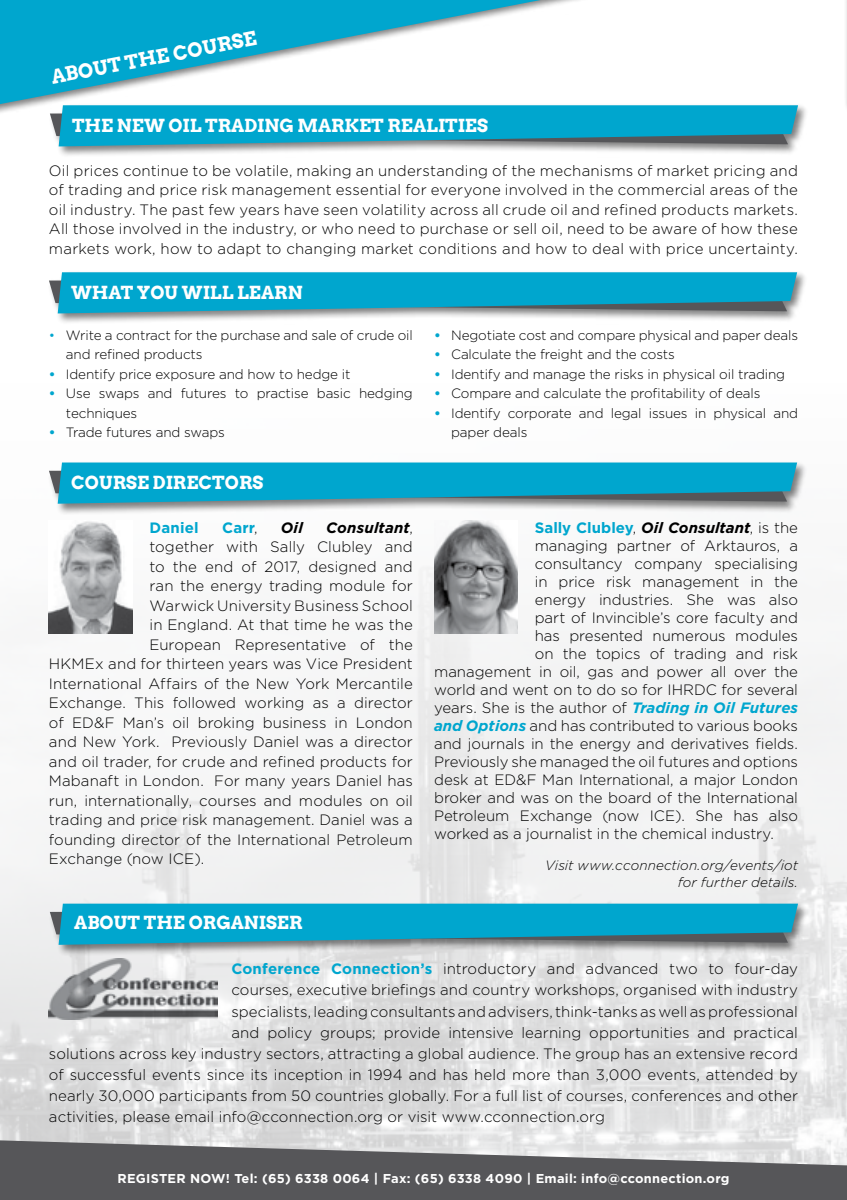
<style>
.page{position:relative;width:847px;height:1200px;background:#fff}
.page>*{position:absolute;margin:0;border:0;box-sizing:border-box;transform-origin:0 0}
.t1{font:700 19.5px "Arvo";color:#fff}
.t2{font:700 18px "Arvo";color:#fff}
.t3{font:300 15px/19.5px "Gotham";color:#000;text-align:justify}
.t4{font:italic 700 15px "Gotham";letter-spacing:.005em;color:#000}
.t5{font:700 15px "Gotham";letter-spacing:.01em;color:#00a6ce}
.t6{font:300 13.5px/19.5px "Gotham";letter-spacing:-.01em;color:#000}
.t7{font:italic 300 13.5px/16.5px "Gotham";letter-spacing:.005em;color:#000;text-align:right}
.t8{font:700 12.9px "Gotham";letter-spacing:.02em;color:#fff}
.s1{color:#00a6ce}
.s2{font-weight:700;color:#00a6ce}
.s3{font-weight:300;color:#000}
.s4{font-weight:300;font-style:normal}
.s5{font-style:normal;color:#00a6ce}
.s6{font-weight:700;font-style:italic;color:#00a6ce}
</style>
<div class="page">
<img style="left:0;top:564px;width:846px;height:575px">
<svg style="left:0;top:0;width:540px;height:104px;fill:#00a6ce"></svg>
<svg style="left:0;top:1139px;width:846px;height:60px;fill:#565659"></svg>
<hr style="left:843px;top:0;width:3px;height:113px;background:#fbfbfb">
<div style="left:48px;top:103px;width:759px;height:54px;background:#000;opacity:.5"></div>
<svg style="left:50px;top:105px;width:747px;height:41px"></svg>
<div style="left:47px;top:460px;width:760px;height:54px;background:#000;opacity:.5"></div>
<svg style="left:49px;top:462px;width:747px;height:41px"></svg>
<img style="left:49px;top:521px;width:83px;height:112px">
<img style="left:434px;top:520px;width:83px;height:113px">
<div style="left:47px;top:270px;width:760px;height:54px;background:#000;opacity:.5"></div>
<svg style="left:49px;top:272px;width:747px;height:41px"></svg>
<div style="left:48px;top:901px;width:759px;height:54px;background:#000;opacity:.5"></div>
<svg style="left:50px;top:903px;width:747px;height:41px"></svg>
<img style="left:49px;top:958px;width:168px;height:61px">
<h1 class="t1" style="left:49px;top:65px;width:210px;rotate:-11deg">ABOUT THE COURSE</h1>
<p class="t2" style="left:72px;top:114px;width:417px">THE NEW OIL TRADING MARKET REALITIES</p>
<p class="t3" style="left:49px;top:160px;width:750px">Oil prices continue to be volatile, making an understanding of the mechanisms of market pricing and of trading and price risk management essential for everyone involved in the commercial areas of the oil industry. The past few years have seen volatility across all crude oil and refined products markets.<br>All those involved in the industry, or who need to purchase or sell oil, need to be aware of how these markets work, how to adapt to changing market conditions and how to deal with price uncertainty.</p>
<p class="t2" style="left:71px;top:281px;width:233px">WHAT YOU WILL LEARN</p>
<p class="t6" style="left:66px;top:325px;width:348px;text-indent:-17px"><span class="s1">•</span> Write a contract for the purchase and sale of crude oil and refined products</p>
<p class="t6" style="left:49px;top:364px;width:303px"><span class="s2">•</span> Identify price exposure and how to hedge it</p>
<p class="t6" style="left:66px;top:383px;width:348px;text-indent:-17px"><span class="s2">•</span> Use swaps and futures to practise basic hedging techniques</p>
<p class="t6" style="left:49px;top:422px;width:177px"><span class="s2">•</span> Trade futures and swaps</p>
<p class="t2" style="left:71px;top:471px;width:194px">COURSE DIRECTORS</p>
<p class="t5" style="left:149px;top:518px;width:51px">Daniel</p>
<p class="t5" style="left:222px;top:518px;width:37px">Carr<span class="s3">,</span></p>
<p class="t4" style="left:281px;top:518px;width:24px">Oil</p>
<p class="t4" style="left:326px;top:518px;width:88px">Consultant<span class="s4">,</span></p>
<p class="t3" style="left:149px;top:536px;width:265px">together with Sally Clubley and</p>
<p class="t3" style="left:149px;top:556px;width:265px">to the end of 2017, designed and</p>
<p class="t3" style="left:149px;top:575px;width:265px">ran the energy trading module for</p>
<p class="t3" style="left:149px;top:595px;width:265px">Warwick University Business School</p>
<p class="t3" style="left:149px;top:614px;width:265px">in England. At that time he was the</p>
<p class="t3" style="left:149px;top:634px;width:265px">European Representative of the</p>
<p class="t3" style="left:49px;top:653px;width:365px">HKMEx and for thirteen years was Vice President</p>
<p class="t3" style="left:49px;top:673px;width:365px">International Affairs of the New York Mercantile</p>
<p class="t3" style="left:49px;top:692px;width:365px">Exchange. This followed working as a director</p>
<p class="t3" style="left:49px;top:712px;width:365px">of ED&amp;F Man’s oil broking business in London</p>
<p class="t3" style="left:49px;top:731px;width:365px">and New York. Previously Daniel was a director</p>
<p class="t3" style="left:49px;top:751px;width:365px">and oil trader, for crude and refined products for</p>
<p class="t3" style="left:49px;top:770px;width:365px">Mabanaft in London. For many years Daniel has</p>
<p class="t3" style="left:49px;top:790px;width:365px">run, internationally, courses and modules on oil</p>
<p class="t3" style="left:49px;top:809px;width:365px">trading and price risk management. Daniel was a</p>
<p class="t3" style="left:49px;top:829px;width:365px">founding director of the International Petroleum</p>
<p class="t3" style="left:49px;top:848px;width:157px">Exchange (now ICE).</p>
<p class="t6" style="left:434px;top:325px;width:365px"><span class="s2">•</span> Negotiate cost and compare physical and paper deals</p>
<p class="t6" style="left:434px;top:344px;width:242px"><span class="s2">•</span> Calculate the freight and the costs</p>
<p class="t6" style="left:434px;top:364px;width:352px"><span class="s2">•</span> Identify and manage the risks in physical oil trading</p>
<p class="t6" style="left:434px;top:383px;width:327px"><span class="s2">•</span> Compare and calculate the profitability of deals</p>
<p class="t6" style="left:451px;top:403px;width:348px;text-indent:-17px"><span class="s2">•</span> Identify corporate and legal issues in physical and paper deals</p>
<p class="t4" style="left:534px;top:518px;width:265px"><span class="s5">Sally Clubley</span><span class="s4">,</span> Oil Consultant<span class="s4">, is the</span></p>
<p class="t3" style="left:534px;top:535px;width:265px">managing partner of Arktauros, a</p>
<p class="t3" style="left:534px;top:553px;width:265px">consultancy company specialising</p>
<p class="t3" style="left:534px;top:571px;width:265px">in price risk management in the</p>
<p class="t3" style="left:534px;top:589px;width:265px">energy industries. She was also</p>
<p class="t3" style="left:534px;top:607px;width:265px">part of Invincible’s core faculty and</p>
<p class="t3" style="left:534px;top:625px;width:265px">has presented numerous modules</p>
<p class="t3" style="left:534px;top:643px;width:265px">on the topics of trading and risk</p>
<p class="t3" style="left:434px;top:661px;width:365px">management in oil, gas and power all over the</p>
<p class="t3" style="left:434px;top:679px;width:365px">world and went on to do so for IHRDC for several</p>
<p class="t3" style="left:434px;top:697px;width:365px">years. She is the author of <span class="s6">Trading in Oil Futures</span></p>
<p class="t3" style="left:434px;top:715px;width:365px"><span class="s6">and Options</span> and has contributed to various books</p>
<p class="t3" style="left:434px;top:733px;width:365px">and journals in the energy and derivatives fields.</p>
<p class="t3" style="left:434px;top:751px;width:365px">Previously she managed the oil futures and options</p>
<p class="t3" style="left:434px;top:769px;width:365px">desk at ED&amp;F Man International, a major London</p>
<p class="t3" style="left:434px;top:787px;width:365px">broker and was on the board of the International</p>
<p class="t3" style="left:434px;top:805px;width:365px">Petroleum Exchange (now ICE). She has also</p>
<p class="t3" style="left:434px;top:823px;width:341px">worked as a journalist in the chemical industry.</p>
<p class="t7" style="left:545px;top:857px;width:254px">Visit www.cconnection.org/events/iot for further details.</p>
<p class="t2" style="left:74px;top:911px;width:230px">ABOUT THE ORGANISER</p>
<p class="t3" style="left:231px;top:958px;width:568px"><span class="s2">Conference Connection’s</span> introductory and advanced two to four-day</p>
<p class="t3" style="left:231px;top:979px;width:568px">courses, executive briefings and country workshops, organised with industry</p>
<p class="t3" style="left:231px;top:1000px;width:568px">specialists, leading consultants and advisers, think-tanks as well as professional</p>
<p class="t3" style="left:231px;top:1021px;width:568px">and policy groups; provide intensive learning opportunities and practical</p>
<p class="t3" style="left:49px;top:1042px;width:750px">solutions across key industry sectors, attracting a global audience. The group has an extensive record</p>
<p class="t3" style="left:49px;top:1063px;width:750px">of successful events since its inception in 1994 and has held more than 3,000 events, attended by</p>
<p class="t3" style="left:49px;top:1084px;width:750px">nearly 30,000 participants from 50 countries globally. For a full list of courses, conferences and other</p>
<p class="t3" style="left:49px;top:1105px;width:557px">activities, please email info@cconnection.org or visit www.cconnection.org</p>
<p class="t8" style="left:117px;top:1170px;width:613px">REGISTER NOW! Tel: (65) 6338 0064 | Fax: (65) 6338 4090 | Email: info@cconnection.org</p>
</div>
